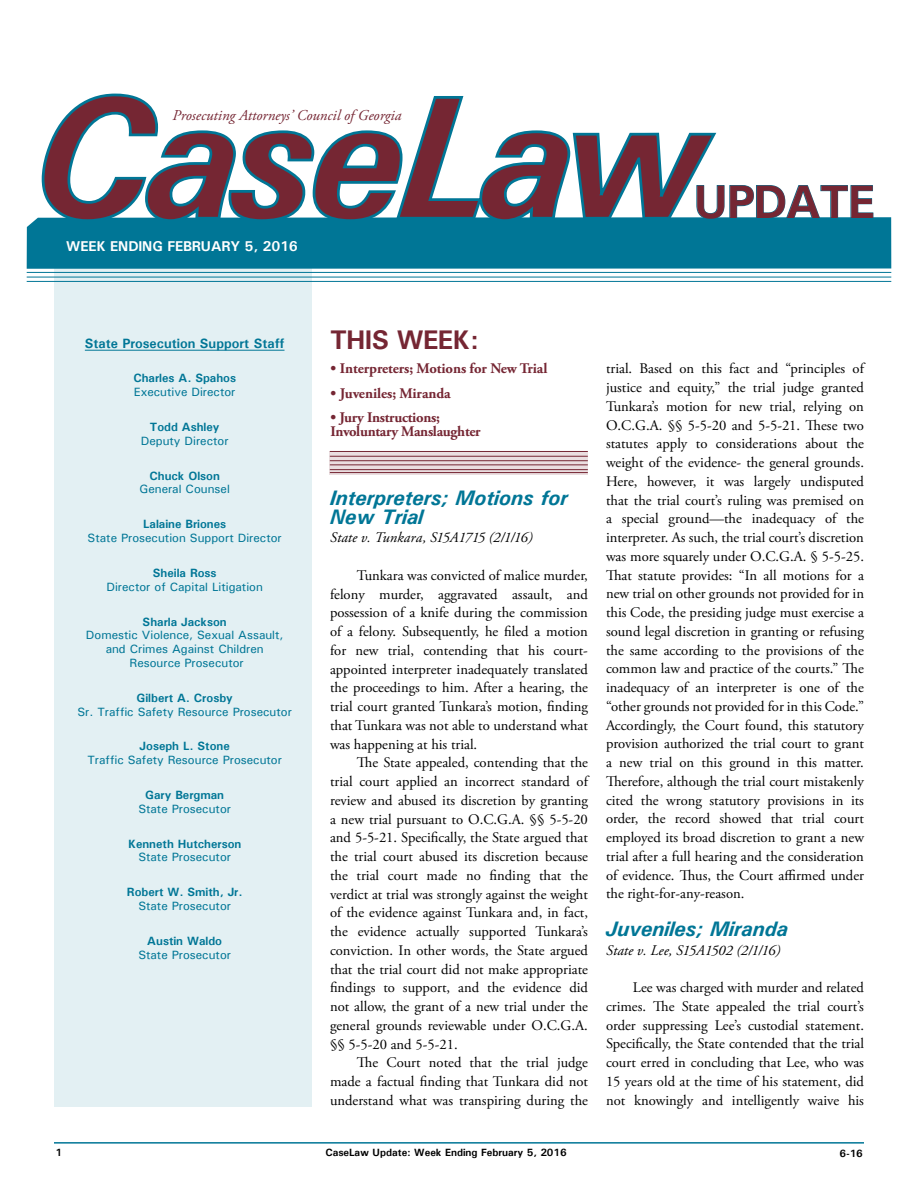
<style>
.page{position:relative;width:918px;height:1188px;background:#fff}
.page>*{position:absolute;margin:0;border:0;box-sizing:border-box;transform-origin:0 0}
.t1{font:700 47.1px "Univers";letter-spacing:-.025em;color:#752633}
.t2{font:700 27px "Univers";letter-spacing:-.025em;color:#752633}
.t3{font:italic 700 21px/18.8px "Univers";color:#007696}
.t4{font:italic 15px "Adobe Garamond Pro";color:#752633}
.t5{font:14.7px/18.8px "Adobe Garamond Pro";color:#000;text-align:justify}
.t6{font:700 14.7px/13.5px "Adobe Garamond Pro";letter-spacing:-.02em;color:#752633}
.t7{font:italic 14.7px "Adobe Garamond Pro";letter-spacing:.005em;color:#000}
.t8{font:700 14.25px "Univers";letter-spacing:-.01em;color:#fff}
.t9{font:700 13.5px "Univers";color:#007696}
.t10{font:500 12px/13.8px "Univers";color:#007696;text-align:center}
.t11{font:700 12px "Univers";color:#007696}
.t12{font:700 10.5px "Univers";color:#000}
</style>
<div class="page">
<hr style="left:54px;top:1142px;width:810px;height:2px;background:#007696">
<div style="left:54px;top:228px;width:258px;height:879px;background:#e3f0f3"></div>
<hr style="left:85px;top:350px;width:200px;height:1px;background:#007696">
<div style="left:27px;top:217px;width:864px;height:52px;background:#007696"></div>
<hr style="left:27px;top:272px;width:864px;height:1px;background:#007696">
<hr style="left:27px;top:277px;width:864px;height:1px;background:#007696">
<svg style="left:330px;top:452px;width:258px;height:22px;fill:#eadee0"></svg>
<hr style="left:330px;top:451px;width:258px;height:1px;background:#752633">
<hr style="left:330px;top:464px;width:258px;height:1px;background:#752633">
<hr style="left:330px;top:469px;width:258px;height:1px;background:#752633">
<hr style="left:330px;top:472px;width:258px;height:1px;background:#752633">
<hr style="left:330px;top:456px;width:258px;height:1px;background:#752633">
<hr style="left:330px;top:460px;width:258px;height:1px;background:#752633">
<svg style="left:719px;top:185px;width:155px;height:35px"></svg>
<hr style="left:27px;top:281px;width:864px;height:1px;background:#007696">
<svg style="left:40px;top:93px;width:679px;height:130px"></svg>
<p class="t4" style="left:172px;top:107px;width:230px">Prosecuting Attorneys’ Council of Georgia</p>
<p class="t8" style="left:66px;top:237px;width:233px">WEEK ENDING FEBRUARY 5, 2016</p>
<h1 class="t1" style="left:694px;top:172px;width:182px">UPDATE</h1>
<p class="t9" style="left:85px;top:334px;width:201px">State Prosecution Support Staff</p>
<p class="t11" style="left:133px;top:371px;width:104px">Charles A. Spahos</p>
<p class="t10" style="left:134px;top:385px;width:103px">Executive Director</p>
<p class="t11" style="left:150px;top:419px;width:71px">Todd Ashley</p>
<p class="t10" style="left:141px;top:434px;width:89px">Deputy Director</p>
<p class="t11" style="left:149px;top:468px;width:72px">Chuck Olson</p>
<p class="t10" style="left:140px;top:482px;width:92px">General Counsel</p>
<p class="t11" style="left:143px;top:517px;width:85px">Lalaine Briones</p>
<p class="t10" style="left:88px;top:531px;width:196px">State Prosecution Support Director</p>
<p class="t11" style="left:153px;top:565px;width:65px">Sheila Ross</p>
<p class="t10" style="left:106px;top:579px;width:158px">Director of Capital Litigation</p>
<p class="t11" style="left:143px;top:614px;width:86px">Sharla Jackson</p>
<p class="t10" style="left:86px;top:628px;width:199px">Domestic Violence, Sexual Assault, and Crimes Against Children<br>Resource Prosecutor</p>
<p class="t11" style="left:137px;top:690px;width:98px">Gilbert A. Crosby</p>
<p class="t10" style="left:77px;top:704px;width:216px">Sr. Traffic Safety Resource Prosecutor</p>
<p class="t11" style="left:140px;top:739px;width:92px">Joseph L. Stone</p>
<p class="t10" style="left:87px;top:753px;width:196px">Traffic Safety Resource Prosecutor</p>
<p class="t11" style="left:145px;top:787px;width:80px">Gary Bergman</p>
<p class="t10" style="left:138px;top:801px;width:94px">State Prosecutor</p>
<p class="t11" style="left:128px;top:836px;width:115px">Kenneth Hutcherson</p>
<p class="t10" style="left:138px;top:850px;width:94px">State Prosecutor</p>
<p class="t11" style="left:127px;top:885px;width:117px">Robert W. Smith, Jr.</p>
<p class="t10" style="left:138px;top:899px;width:94px">State Prosecutor</p>
<p class="t11" style="left:147px;top:933px;width:76px">Austin Waldo</p>
<p class="t10" style="left:138px;top:947px;width:94px">State Prosecutor</p>
<h2 class="t2" style="left:330px;top:323px;width:150px">THIS WEEK:</h2>
<p class="t6" style="left:330px;top:362px;width:218px">• Interpreters; Motions for New Trial</p>
<p class="t6" style="left:330px;top:387px;width:122px">• Juveniles; Miranda</p>
<p class="t6" style="left:330px;top:411px;width:152px">• Jury Instructions;<br>Involuntary Manslaughter</p>
<h3 class="t3" style="left:330px;top:488px;width:239px">Interpreters; Motions for<br>New Trial</h3>
<p class="t7" style="left:330px;top:529px;width:204px">State v. Tunkara, S15A1715 (2/1/16)</p>
<p class="t5" style="left:330px;top:566px;width:260px;text-indent:27px">Tunkara was convicted of malice murder, felony murder, aggravated assault, and possession of a knife during the commission of a felony. Subsequently, he filed a motion for new trial, contending that his court&shy;appointed interpreter inadequately translated the proceedings to him. After a hearing, the trial court granted Tunkara’s motion, finding that Tunkara was not able to understand what was happening at his trial.</p>
<p class="t5" style="left:330px;top:754px;width:260px;text-indent:27px">The State appealed, contending that the trial court applied an incorrect standard of review and abused its discretion by granting a new trial pursuant to O.C.G.A. §§ 5-5-20 and 5-5-21. Specifically, the State argued that the trial court abused its discretion because the trial court made no finding that the verdict at trial was strongly against the weight of the evidence against Tunkara and, in fact, the evidence actually supported Tunkara’s conviction. In other words, the State argued that the trial court did not make appropriate findings to support, and the evidence did not allow, the grant of a new trial under the general grounds reviewable under O.C.G.A. §§ 5-5-20 and 5-5-21.</p>
<p class="t5" style="left:330px;top:1054px;width:260px;text-indent:27px">The Court noted that the trial judge made a factual finding that Tunkara did not understand what was transpiring during the</p>
<p class="t5" style="left:606px;top:360px;width:260px">trial. Based on this fact and “principles of justice and equity,” the trial judge granted Tunkara’s motion for new trial, relying on O.C.G.A. §§ 5-5-20 and 5-5-21. These two statutes apply to considerations about the weight of the evidence- the general grounds.<br>Here, however, it was largely undisputed that the trial court’s ruling was premised on a special ground—the inadequacy of the interpreter. As such, the trial court’s discretion was more squarely under O.C.G.A. § 5-5-25.<br>That statute provides: “In all motions for a new trial on other grounds not provided for in this Code, the presiding judge must exercise a sound legal discretion in granting or refusing the same according to the provisions of the common law and practice of the courts.” The inadequacy of an interpreter is one of the “other grounds not provided for in this Code.” Accordingly, the Court found, this statutory provision authorized the trial court to grant a new trial on this ground in this matter.<br>Therefore, although the trial court mistakenly cited the wrong statutory provisions in its order, the record showed that trial court employed its broad discretion to grant a new trial after a full hearing and the consideration of evidence. Thus, the Court affirmed under the right-for-any-reason.</p>
<h3 class="t3" style="left:606px;top:919px;width:184px">Juveniles; Miranda</h3>
<p class="t7" style="left:606px;top:941px;width:176px">State v. Lee, S15A1502 (2/1/16)</p>
<p class="t5" style="left:606px;top:979px;width:260px;text-indent:27px">Lee was charged with murder and related crimes. The State appealed the trial court’s order suppressing Lee’s custodial statement.<br>Specifically, the State contended that the trial court erred in concluding that Lee, who was 15 years old at the time of his statement, did not knowingly and intelligently waive his</p>
<p class="t12" style="left:56px;top:1146px;width:8px">1</p>
<p class="t12" style="left:326px;top:1146px;width:243px">CaseLaw Update: Week Ending February 5, 2016</p>
<p class="t12" style="left:840px;top:1147px;width:25px">6-16</p>
</div>
